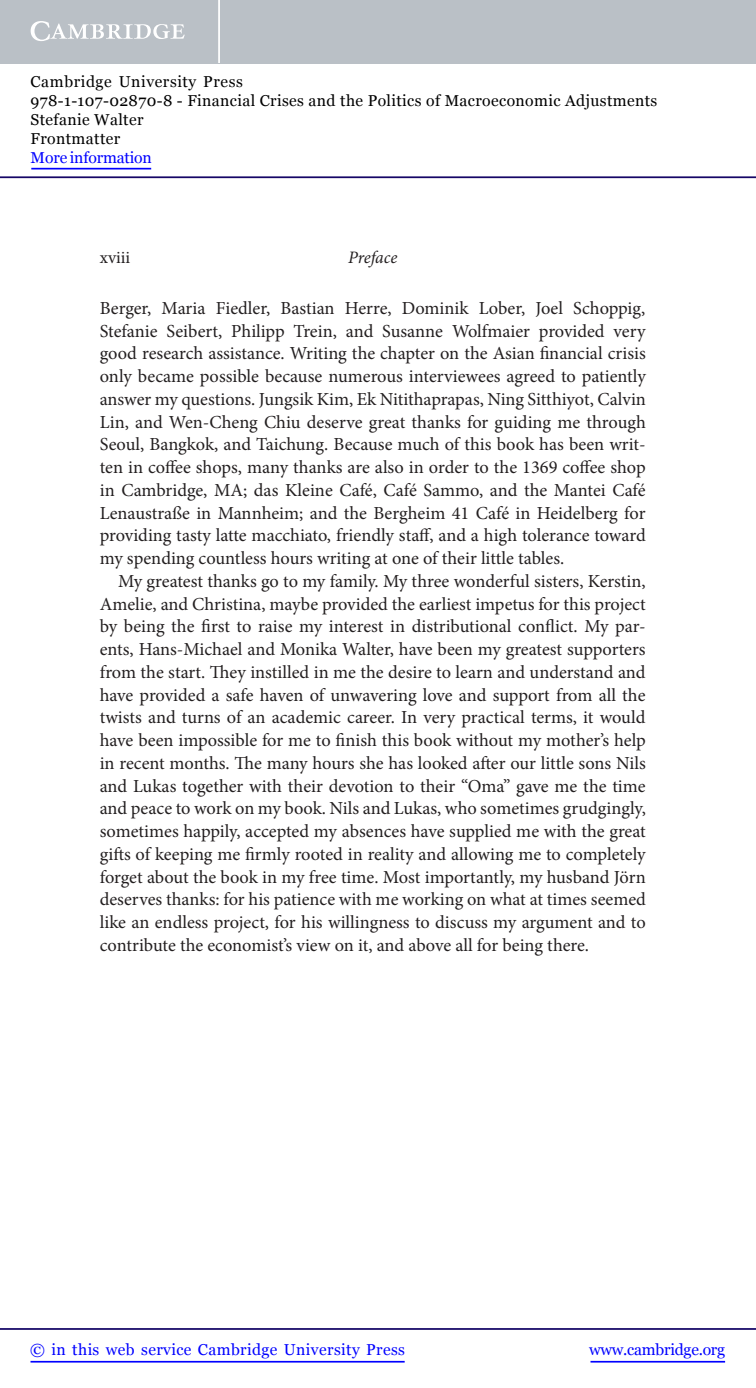
<style>
.page{position:relative;width:756px;height:1388px;background:#fff}
.page>*{position:absolute;margin:0;border:0;box-sizing:border-box;transform-origin:0 0}
.t1{font:18.38px/22.8px "Minion Pro";color:#231f20;text-align:justify}
.t2{font:italic 17.5px "Minion Pro";letter-spacing:-.005em;color:#231f20}
.t3{font:17.5px "Minion Pro";color:#231f20}
.t4{font:15.75px/18.9px "Georgia";letter-spacing:.025em;color:#000}
.t5{font:15.75px "Georgia";letter-spacing:.025em;color:#00f}
.t6{font:15.75px "Georgia";letter-spacing:-.015em;color:#00f}
.t7{font:15.75px "Georgia";letter-spacing:-.01em;color:#00f}
</style>
<div class="page">
<hr style="left:591px;top:1361px;width:134px;height:1px;background:#00f">
<hr style="left:0;top:1328px;width:756px;height:2px;background:#150666">
<hr style="left:31px;top:1361px;width:374px;height:1px;background:#00f">
<div style="left:0;top:0;width:756px;height:63px;background:#bac0c6"></div>
<svg style="left:31px;top:21px;width:154px;height:20px"></svg>
<hr style="left:218px;top:0;width:2px;height:63px;background:#fff">
<hr style="left:0;top:176px;width:756px;height:2px;background:#150666">
<hr style="left:31px;top:168px;width:120px;height:1px;background:#00f">
<p class="t4" style="left:31px;top:72px;width:628px">Cambridge University Press<br>978-1-107-02870-8 - Financial Crises and the Politics of Macroeconomic Adjustments Stefanie Walter<br>Frontmatter</p>
<p class="t7" style="left:31px;top:148px;width:123px">More information</p>
<p class="t3" style="left:100px;top:250px;width:32px">xviii</p>
<p class="t2" style="left:348px;top:250px;width:51px">Preface</p>
<p class="t1" style="left:100px;top:298px;width:548px">Berger, Maria Fiedler, Bastian Herre, Dominik Lober, Joel Schoppig, Stefanie Seibert, Philipp Trein, and Susanne Wolfmaier provided very good research assistance. Writing the chapter on the Asian financial crisis only became possible because numerous interviewees agreed to patiently answer my questions. Jungsik Kim, Ek Nitithaprapas, Ning Sitthiyot, Calvin Lin, and Wen-Cheng Chiu deserve great thanks for guiding me through Seoul, Bangkok, and Taichung. Because much of this book has been writ&shy;ten in coffee shops, many thanks are also in order to the 1369 coffee shop in Cambridge, MA; das Kleine Caf é , Caf é Sammo, and the Mantei Caf é Lenaustraße in Mannheim; and the Bergheim 41 Caf é in Heidelberg for providing tasty latte macchiato, friendly staff, and a high tolerance toward my spending countless hours writing at one of their little tables.</p>
<p class="t1" style="left:100px;top:571px;width:548px;text-indent:18px">My greatest thanks go to my family. My three wonderful sisters, Kerstin, Amelie, and Christina, maybe provided the earliest impetus for this project by being the first to raise my interest in distributional conflict. My par&shy;ents, Hans-Michael and Monika Walter, have been my greatest supporters from the start. They instilled in me the desire to learn and understand and have provided a safe haven of unwavering love and support from all the twists and turns of an academic career. In very practical terms, it would have been impossible for me to finish this book without my mother’s help in recent months. The many hours she has looked after our little sons Nils and Lukas together with their devotion to their “Oma” gave me the time and peace to work on my book. Nils and Lukas, who sometimes grudgingly, sometimes happily, accepted my absences have supplied me with the great gifts of keeping me firmly rooted in reality and allowing me to completely forget about the book in my free time. Most importantly, my husband J ö rn deserves thanks: for his patience with me working on what at times seemed like an endless project, for his willingness to discuss my argument and to contribute the economist’s view on it, and above all for being there.</p>
<p class="t5" style="left:30px;top:1340px;width:376px">© in this web service Cambridge University Press</p>
<p class="t6" style="left:589px;top:1340px;width:137px">www.cambridge.org</p>
</div>
